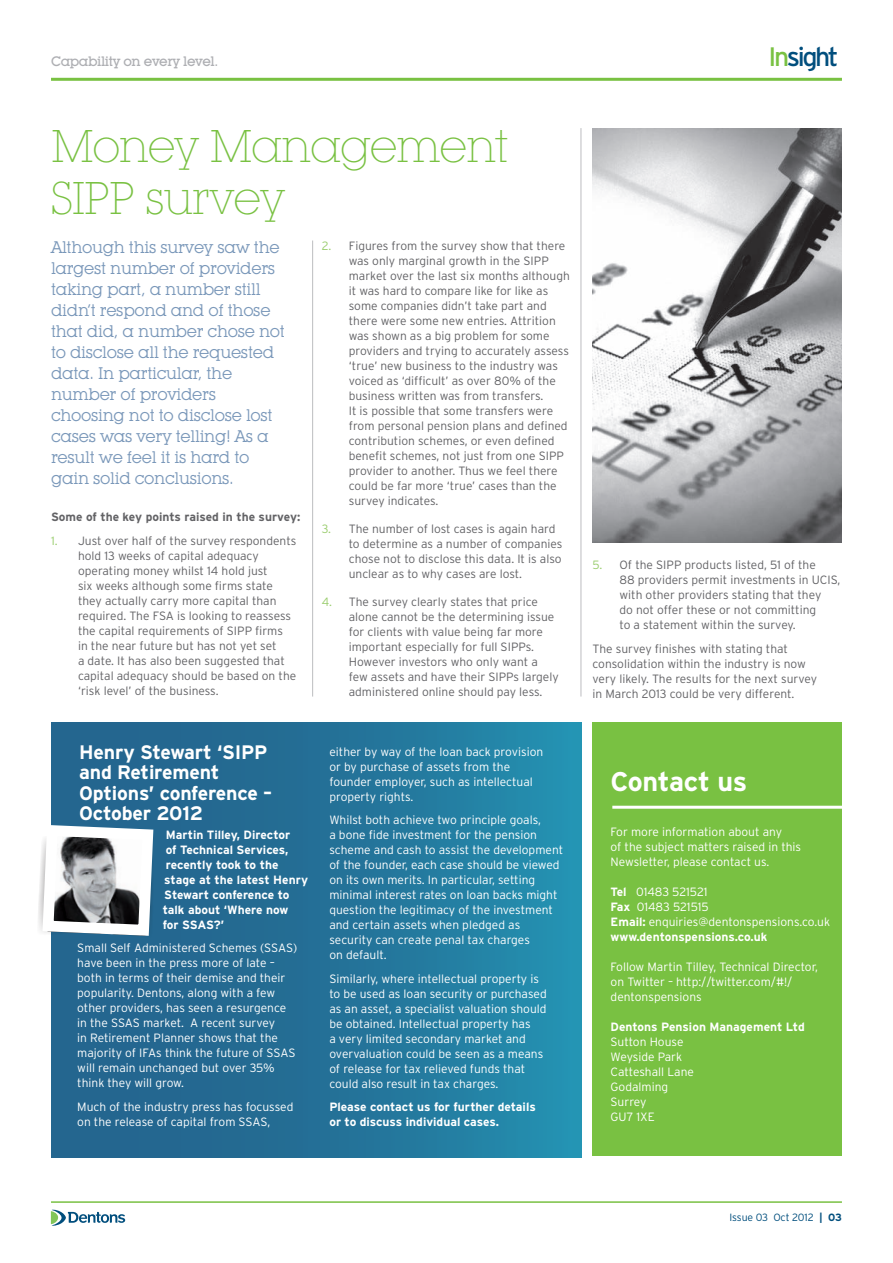
<style>
.page{position:relative;width:893px;height:1263px;background:#fff}
.page>*{position:absolute;margin:0;border:0;box-sizing:border-box;transform-origin:0 0}
.t1{font:300 45px/51px "Lubalin Graph IT Cby BT Xtra";letter-spacing:-.03em;color:#79c142}
.Sub_Head___No_Rule{font:700 27px "Interstate";letter-spacing:-.01em;color:#fff}
.t2{font:26.7px "Interstate";letter-spacing:-.09em;color:#014e7d}
.Sub_Head___No_Rule-2{font:700 19.5px/20.2px "Interstate";letter-spacing:-.01em;color:#fff}
.Pullout{font:16.5px/21px "Lubalin Graph IT Cby BT";letter-spacing:-.02em;color:#7997b9}
.t3{font:500 13.5px "Lubalin Graph IT Cby BT";letter-spacing:-.03em;color:#aeafb3}
.t4{font:300 12px/15px "Interstate";color:#636366}
.t5{font:300 12px/15px "Interstate";color:#fff}
.t6{font:700 12px/15px "Interstate";color:#fff}
.t7{font:700 12px "Interstate";color:#636366}
.Sub_Head___No_Rule-3{font:300 10.5px "Interstate";letter-spacing:-.01em;color:#014e7d}
.s1{color:#9acd6e}
.s2{color:#79c142}
.s3{font-weight:700}
</style>
<div class="page">
<hr style="left:51px;top:78px;width:791px;height:3px;background:#79c142">
<hr style="left:51px;top:1201px;width:791px;height:2px;background:#79c142">
<div style="left:51px;top:723px;width:531px;height:434px;background:linear-gradient(to right,#245d88,#248cad)"></div>
<svg style="left:51px;top:1209px;width:74px;height:17px"></svg>
<img style="left:592px;top:128px;width:250px;height:414px">
<div style="left:592px;top:723px;width:250px;height:433px;background:#79c142"></div>
<hr style="left:612px;top:806px;width:250px;height:3px;background:#fff">
<hr style="left:312px;top:240px;width:1px;height:456px;background:#bcbdc0">
<hr style="left:581px;top:128px;width:1px;height:568px;background:#bcbdc0">
<svg style="left:38px;top:830px;width:116px;height:109px"></svg>
<img style="left:48px;top:837px;width:102px;height:99px">
<div style="left:43px;top:825px;width:110px;height:110px;border:11px solid #fff;border-radius:4px"></div>
<p class="t3" style="left:51px;top:53px;width:169px">Capability on every level.</p>
<p class="t1" style="left:51px;top:121px;width:459px">Money Management<br>SIPP survey</p>
<p class="Pullout" style="left:51px;top:237px;width:235px">Although this survey saw the largest number of providers taking part, a number still didn’t respond and of those that did, a number chose not to disclose all the requested data. In particular, the number of providers choosing not to disclose lost cases was very telling! As a result we feel it is hard to gain solid conclusions.</p>
<p class="t4" style="left:349px;top:238px;width:223px;text-indent:-27px"><span class="s1">2.</span> Figures from the survey show that there was only marginal growth in the SIPP market over the last six months although it was hard to compare like for like as some companies didn’t take part and there were some new entries. Attrition was shown as a big problem for some providers and trying to accurately assess ‘true’ new business to the industry was voiced as ‘difficult’ as over 80% of the business written was from transfers.<br>It is possible that some transfers were from personal pension plans and defined contribution schemes, or even defined benefit schemes, not just from one SIPP provider to another. Thus we feel there could be far more ‘true’ cases than the survey indicates.</p>
<p class="t4" style="left:349px;top:521px;width:215px;text-indent:-27px"><span class="s1">3.</span> The number of lost cases is again hard to determine as a number of companies chose not to disclose this data. It is also unclear as to why cases are lost.</p>
<p class="t4" style="left:349px;top:594px;width:212px;text-indent:-27px"><span class="s1">4.</span> The survey clearly states that price alone cannot be the determining issue for clients with value being far more important especially for full SIPPs.<br>However investors who only want a few assets and have their SIPPs largely administered online should pay less.</p>
<p class="t7" style="left:51px;top:510px;width:251px">Some of the key points raised in the survey:</p>
<p class="t4" style="left:78px;top:533px;width:220px;text-indent:-27px"><span class="s1">1.</span> Just over half of the survey respondents hold 13 weeks of capital adequacy operating money whilst 14 hold just<br>six weeks although some firms state they actually carry more capital than required. The FSA is looking to reassess the capital requirements of SIPP firms<br>in the near future but has not yet set<br>a date. It has also been suggested that capital adequacy should be based on the ‘risk level’ of the business.</p>
<p class="Sub_Head___No_Rule-2" style="left:79px;top:742px;width:195px">Henry Stewart ‘SIPP and Retirement<br>Options’ conference –<br>October 2012</p>
<p class="t6" style="left:163px;top:827px;width:147px">Martin Tilley, Director<br>of Technical Services, recently took to the stage at the latest Henry<br>Stewart conference to talk about ‘Where now<br>for SSAS?’</p>
<p class="t5" style="left:77px;top:940px;width:221px">Small Self Administered Schemes (SSAS) have been in the press more of late – both in terms of their demise and their popularity. Dentons, along with a few other providers, has seen a resurgence in the SSAS market. A recent survey<br>in Retirement Planner shows that the majority of IFAs think the future of SSAS will remain unchanged but over 35% think they will grow.</p>
<p class="t5" style="left:77px;top:1099px;width:218px">Much of the industry press has focussed on the release of capital from SSAS,</p>
<p class="t5" style="left:329px;top:744px;width:215px">either by way of the loan back provision or by purchase of assets from the founder employer, such as intellectual property rights.</p>
<p class="t5" style="left:329px;top:812px;width:235px">Whilst both achieve two principle goals,<br>a bone fide investment for the pension scheme and cash to assist the development of the founder, each case should be viewed on its own merits. In particular, setting minimal interest rates on loan backs might question the legitimacy of the investment and certain assets when pledged as security can create penal tax charges<br>on default.</p>
<p class="t5" style="left:329px;top:971px;width:219px">Similarly, where intellectual property is to be used as loan security or purchased as an asset, a specialist valuation should be obtained. Intellectual property has<br>a very limited secondary market and overvaluation could be seen as a means of release for tax relieved funds that could also result in tax charges.</p>
<p class="t6" style="left:329px;top:1099px;width:208px">Please contact us for further details or to discuss individual cases.</p>
<p class="t2" style="left:769px;top:42px;width:72px"><span class="s2">In</span>sight</p>
<p class="t4" style="left:619px;top:557px;width:222px;text-indent:-27px"><span class="s1">5.</span> Of the SIPP products listed, 51 of the<br>88 providers permit investments in UCIS, with other providers stating that they<br>do not offer these or not committing<br>to a statement within the survey.</p>
<p class="t4" style="left:592px;top:641px;width:226px">The survey finishes with stating that consolidation within the industry is now very likely. The results for the next survey in March 2013 could be very different.</p>
<p class="Sub_Head___No_Rule" style="left:611px;top:767px;width:138px">Contact us</p>
<p class="t5" style="left:611px;top:824px;width:192px">For more information about any<br>of the subject matters raised in this<br>Newsletter, please contact us.</p>
<p class="t5" style="left:611px;top:884px;width:98px"><span class="s3">Tel</span> 01483 521521</p>
<p class="t5" style="left:611px;top:899px;width:100px"><span class="s3">Fax</span> 01483 521515</p>
<p class="t5" style="left:611px;top:914px;width:221px"><span class="s3">Email:</span> enquiries@dentonspensions.co.uk</p>
<p class="t6" style="left:611px;top:929px;width:158px">www.dentonspensions.co.uk</p>
<p class="t5" style="left:611px;top:959px;width:209px">Follow Martin Tilley, Technical Director, on Twitter – http://twitter.com/#!/ dentonspensions</p>
<p class="t6" style="left:611px;top:1019px;width:196px">Dentons Pension Management Ltd</p>
<p class="t5" style="left:611px;top:1034px;width:74px">Sutton House</p>
<p class="t5" style="left:611px;top:1049px;width:73px">Weyside Park</p>
<p class="t5" style="left:611px;top:1064px;width:85px">Catteshall Lane</p>
<p class="t5" style="left:611px;top:1079px;width:59px">Godalming</p>
<p class="t5" style="left:611px;top:1094px;width:37px">Surrey</p>
<p class="t5" style="left:611px;top:1109px;width:46px">GU7 1XE</p>
<p class="Sub_Head___No_Rule-3" style="left:729px;top:1211px;width:114px">Issue 03 Oct 2012 <span class="s3">| 03</span></p>
</div>
